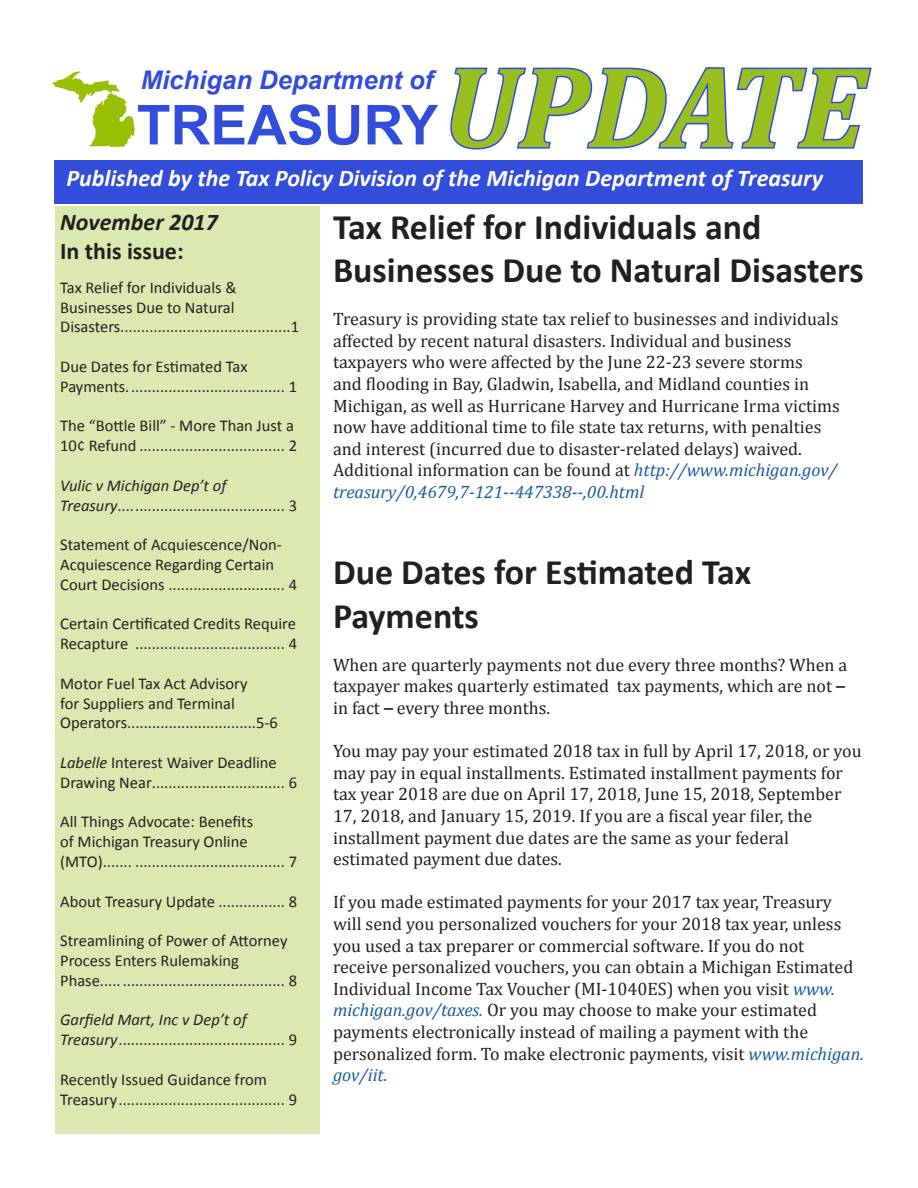
<style>
.page{position:relative;width:918px;height:1188px;background:#fff}
.page>*{position:absolute;margin:0;border:0;box-sizing:border-box;transform-origin:0 0}
.t1{font:italic 700 117px "Cambria";color:#98bf1e}
.t2{font:700 55.2px "Arial";color:#334ddb}
.Headline{font:700 36px/43.2px "Calibri";color:#231f20}
.t3{font:italic 700 25.65px "Arial";color:#334ddb}
.t4{font:italic 700 24px "Calibri";color:#fff}
.t5{font:italic 700 24px "Calibri";color:#231f20}
.t6{font:700 24px "Calibri";color:#231f20}
.Body_Text{font:18px/21.6px "Cambria";color:#231f20}
.Table_of_Contents{font:16.5px/19.8px "Calibri";color:#231f20}
.s1{font-style:italic}
.s2{font-style:italic;color:#175d9e}
.s3{font-family:"Calibri";font-weight:700}
</style>
<div class="page">
<svg style="left:450px;top:67px;width:422px;height:83px"></svg>
<div style="left:55px;top:161px;width:808px;height:43px;background:#334ddb"></div>
<div style="left:55px;top:206px;width:265px;height:927px;background:#dbe9b0"></div>
<img style="left:52px;top:71px;width:83px;height:76px">
<h1 class="t1" style="left:442px;top:25px;width:424px">UPDATE</h1>
<h3 class="t4" style="left:66px;top:163px;width:758px">Published by the Tax Policy Division of the Michigan Department of Treasury</h3>
<h3 class="t3" style="left:141px;top:63px;width:294px">Michigan Department of</h3>
<h2 class="t2" style="left:137px;top:88px;width:303px">TREASURY</h2>
<p class="t5" style="left:60px;top:207px;width:159px">November 2017</p>
<p class="t6" style="left:60px;top:235px;width:125px">In this issue:</p>
<p class="Table_of_Contents" style="left:60px;top:278px;width:240px">Tax Relief for Individuals &amp;<br>Businesses Due to Natural<br>Disasters.........................................1</p>
<p class="Table_of_Contents" style="left:60px;top:357px;width:239px">Due Dates for Estimated Tax<br>Payments...................................... 1</p>
<p class="Table_of_Contents" style="left:60px;top:416px;width:239px">The “Bottle Bill” - More Than Just a<br>10¢ Refund ................................... 2</p>
<p class="Table_of_Contents" style="left:60px;top:476px;width:239px"><span class="s1">Vulic v Michigan Dep’t of<br>Treasury</span>........................................ 3</p>
<p class="Table_of_Contents" style="left:60px;top:535px;width:239px">Statement of Acquiescence/Non-<br>Acquiescence Regarding Certain<br>Court Decisions ............................ 4</p>
<p class="Table_of_Contents" style="left:60px;top:614px;width:239px">Certain Certificated Credits Require<br>Recapture .................................... 4</p>
<p class="Table_of_Contents" style="left:60px;top:674px;width:219px">Motor Fuel Tax Act Advisory<br>for Suppliers and Terminal<br>Operators...............................5-6</p>
<p class="Table_of_Contents" style="left:60px;top:753px;width:239px"><span class="s1">Labelle</span> Interest Waiver Deadline<br>Drawing Near................................ 6</p>
<p class="Table_of_Contents" style="left:60px;top:812px;width:239px">All Things Advocate: Benefits<br>of Michigan Treasury Online (MTO)....... .................................... 7</p>
<p class="Table_of_Contents" style="left:60px;top:891px;width:239px">About Treasury Update ................ 8</p>
<p class="Table_of_Contents" style="left:60px;top:931px;width:239px">Streamlining of Power of Attorney<br>Process Enters Rulemaking<br>Phase............................................ 8</p>
<p class="Table_of_Contents" style="left:60px;top:1010px;width:239px"><span class="s1">Garfield Mart, Inc v Dep’t of<br>Treasury</span>........................................ 9</p>
<p class="Table_of_Contents" style="left:60px;top:1070px;width:239px">Recently Issued Guidance from<br>Treasury........................................ 9</p>
<p class="Headline" style="left:333px;top:205px;width:532px">Tax Relief for Individuals and<br>Businesses Due to Natural Disasters</p>
<p class="Body_Text" style="left:333px;top:308px;width:508px">Treasury is providing state tax relief to businesses and individuals affected by recent natural disasters. Individual and business taxpayers who were affected by the June 22-23 severe storms<br>and flooding in Bay, Gladwin, Isabella, and Midland counties in Michigan, as well as Hurricane Harvey and Hurricane Irma victims now have additional time to file state tax returns, with penalties and interest (incurred due to disaster-related delays) waived.<br>Additional information can be found at <span class="s2">http://www.michigan.gov/ treasury/0,4679,7-121--447338--,00.html</span></p>
<p class="Headline" style="left:333px;top:551px;width:420px">Due Dates for Estimated Tax<br>Payments</p>
<p class="Body_Text" style="left:333px;top:654px;width:516px">When are quarterly payments not due every three months? When a taxpayer makes quarterly estimated tax payments, which are not <span class="s3">– </span>in fact <span class="s3">–</span> every three months.</p>
<p class="Body_Text" style="left:333px;top:740px;width:530px">You may pay your estimated 2018 tax in full by April 17, 2018, or you may pay in equal installments. Estimated installment payments for tax year 2018 are due on April 17, 2018, June 15, 2018, September 17, 2018, and January 15, 2019. If you are a fiscal year filer, the installment payment due dates are the same as your federal estimated payment due dates.</p>
<p class="Body_Text" style="left:333px;top:891px;width:532px">If you made estimated payments for your 2017 tax year, Treasury will send you personalized vouchers for your 2018 tax year, unless you used a tax preparer or commercial software. If you do not<br>receive personalized vouchers, you can obtain a Michigan Estimated Individual Income Tax Voucher (MI-1040ES) when you visit <span class="s2">www. michigan.gov/taxes.</span> Or you may choose to make your estimated payments electronically instead of mailing a payment with the personalized form. To make electronic payments, visit <span class="s2">www.michigan. gov/iit.</span></p>
</div>
